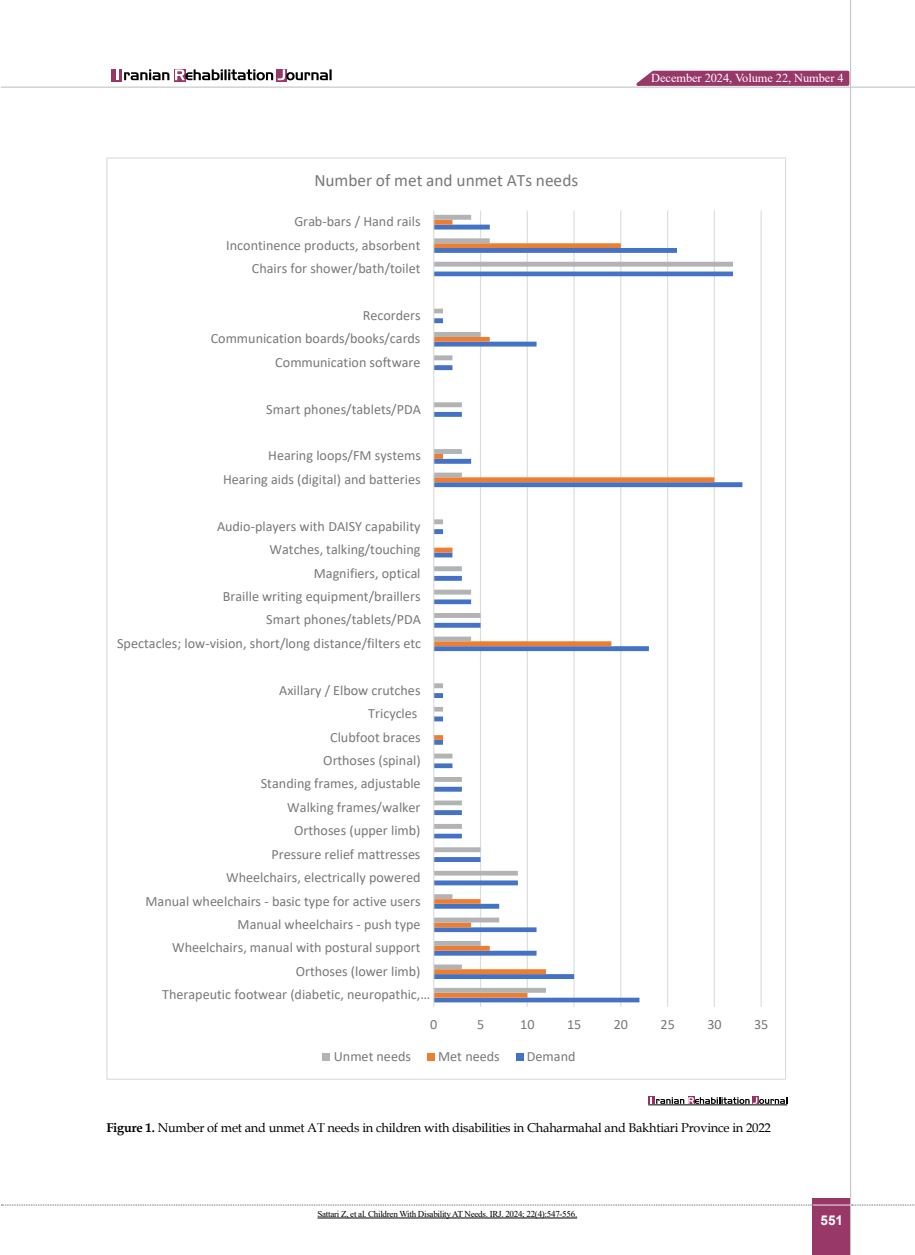
<style>
.page{position:relative;width:915px;height:1255px;background:#fff}
.page>*{position:absolute;margin:0;border:0;box-sizing:border-box;transform-origin:0 0}
.t1{font:17.4px "Calibri";color:#77787b}
.t2{font:14.1px "Calibri";color:#77787b}
.t3{font:14.1px "Times New Roman";color:#000}
.t4{font:700 13.5px "Arial";color:#fff}
.t5{font:12.75px "Book Antiqua";letter-spacing:-.015em;color:#000}
.t6{font:12.15px "Times New Roman";letter-spacing:-.005em;color:#fff}
.t7{font:9px "Times New Roman";letter-spacing:-.03em;color:#000}
.s1{font-weight:700}
</style>
<div class="page">
<hr style="left:1px;top:87px;width:913px;height:1px;background:#c2c4c6">
<div style="left:812px;top:1198px;width:38px;height:56px;background:#983868"></div>
<hr style="left:849px;top:0;width:1px;height:1254px;background:#c2c4c6">
<hr style="left:812px;top:1204px;width:38px;height:1px;background:#ebebec">
<svg style="left:1px;top:1204px;width:811px;height:1px"></svg>
<svg style="left:851px;top:1204px;width:64px;height:1px"></svg>
<div style="left:112px;top:69px;width:10px;height:13px;background:#983868"></div>
<svg style="left:174px;top:69px;width:12px;height:13px"></svg>
<svg style="left:276px;top:80px;width:11px;height:2px"></svg>
<svg style="left:175px;top:69px;width:156px;height:11px"></svg>
<svg style="left:124px;top:69px;width:45px;height:11px"></svg>
<svg style="left:116px;top:69px;width:2px;height:11px"></svg>
<svg style="left:629px;top:69px;width:221px;height:18px;background:#ac6187"></svg>
<hr style="left:480px;top:210px;width:1px;height:796px;background:#dcddde">
<hr style="left:526px;top:210px;width:1px;height:796px;background:#dcddde">
<hr style="left:573px;top:210px;width:1px;height:796px;background:#dcddde">
<hr style="left:620px;top:210px;width:1px;height:796px;background:#dcddde">
<hr style="left:666px;top:210px;width:2px;height:796px;background:#dcddde">
<hr style="left:713px;top:210px;width:1px;height:796px;background:#dcddde">
<hr style="left:760px;top:210px;width:1px;height:796px;background:#dcddde">
<svg style="left:434px;top:261px;width:308px;height:741px"></svg>
<svg style="left:434px;top:215px;width:298px;height:777px"></svg>
<hr style="left:433px;top:210px;width:1px;height:796px;background:#dcddde">
<div style="left:322px;top:1052px;width:8px;height:8px;background:#b1b3b5"></div>
<div style="left:427px;top:1052px;width:7px;height:8px;background:#ed7d31"></div>
<div style="left:515px;top:1052px;width:8px;height:8px;background:#4472c4"></div>
<div style="left:648px;top:1096px;width:6px;height:8px;background:#953263"></div>
<svg style="left:688px;top:1096px;width:6px;height:8px"></svg>
<svg style="left:752px;top:1096px;width:6px;height:8px"></svg>
<svg style="left:650px;top:1097px;width:137px;height:6px"></svg>
<hr style="left:648px;top:1104px;width:139px;height:1px;background:#000">
<hr style="left:317px;top:1217px;width:260px;height:1px;background:#000">
<p class="t1" style="left:314px;top:168px;width:265px">Number of met and unmet ATs needs</p>
<p class="t2" style="left:294px;top:212px;width:128px">Grab-bars / Hand rails</p>
<p class="t2" style="left:226px;top:235px;width:196px">Incontinence products, absorbent</p>
<p class="t2" style="left:252px;top:258px;width:170px">Chairs for shower/bath/toilet</p>
<p class="t2" style="left:362px;top:305px;width:59px">Recorders</p>
<p class="t2" style="left:211px;top:329px;width:211px">Communication boards/books/cards</p>
<p class="t2" style="left:275px;top:352px;width:147px">Communication software</p>
<p class="t2" style="left:266px;top:399px;width:156px">Smart phones/tablets/PDA</p>
<p class="t2" style="left:268px;top:446px;width:154px">Hearing loops/FM systems</p>
<p class="t2" style="left:223px;top:469px;width:199px">Hearing aids (digital) and batteries</p>
<p class="t2" style="left:217px;top:516px;width:205px">Audio-players with DAISY capability</p>
<p class="t2" style="left:269px;top:539px;width:152px">Watches, talking/touching</p>
<p class="t2" style="left:314px;top:563px;width:108px">Magnifiers, optical</p>
<p class="t2" style="left:223px;top:586px;width:199px">Braille writing equipment/braillers</p>
<p class="t2" style="left:266px;top:610px;width:156px">Smart phones/tablets/PDA</p>
<p class="t2" style="left:117px;top:633px;width:305px">Spectacles; low-vision, short/long distance/filters etc</p>
<p class="t2" style="left:279px;top:680px;width:143px">Axillary / Elbow crutches</p>
<p class="t2" style="left:368px;top:703px;width:51px">Tricycles</p>
<p class="t2" style="left:330px;top:727px;width:92px">Clubfoot braces</p>
<p class="t2" style="left:323px;top:750px;width:99px">Orthoses (spinal)</p>
<p class="t2" style="left:261px;top:774px;width:161px">Standing frames, adjustable</p>
<p class="t2" style="left:287px;top:797px;width:135px">Walking frames/walker</p>
<p class="t2" style="left:294px;top:820px;width:128px">Orthoses (upper limb)</p>
<p class="t2" style="left:271px;top:844px;width:150px">Pressure relief mattresses</p>
<p class="t2" style="left:226px;top:867px;width:196px">Wheelchairs, electrically powered</p>
<p class="t2" style="left:145px;top:891px;width:276px">Manual wheelchairs - basic type for active users</p>
<p class="t2" style="left:237px;top:914px;width:184px">Manual wheelchairs - push type</p>
<p class="t2" style="left:172px;top:937px;width:250px">Wheelchairs, manual with postural support</p>
<p class="t2" style="left:295px;top:961px;width:126px">Orthoses (lower limb)</p>
<p class="t2" style="left:162px;top:984px;width:269px">Therapeutic footwear (diabetic, neuropathic,…</p>
<p class="t6" style="left:651px;top:69px;width:194px">December 2024, Volume 22, Number 4</p>
<p class="t2" style="left:430px;top:1014px;width:9px">0</p>
<p class="t2" style="left:477px;top:1014px;width:9px">5</p>
<p class="t2" style="left:520px;top:1014px;width:16px">10</p>
<p class="t2" style="left:567px;top:1014px;width:16px">15</p>
<p class="t2" style="left:613px;top:1014px;width:16px">20</p>
<p class="t2" style="left:660px;top:1014px;width:16px">25</p>
<p class="t2" style="left:707px;top:1014px;width:16px">30</p>
<p class="t2" style="left:753px;top:1014px;width:16px">35</p>
<p class="t2" style="left:333px;top:1046px;width:79px">Unmet needs</p>
<p class="t2" style="left:438px;top:1046px;width:63px">Met needs</p>
<p class="t2" style="left:526px;top:1046px;width:50px">Demand</p>
<p class="t3" style="left:107px;top:1111px;width:154px">Bakhtiari Province in 2022</p>
<p class="t5" style="left:106px;top:1118px;width:665px"><span class="s1">Figure 1.</span> Number of met and unmet AT needs in children with disabilities in Chaharmahal and Bakhtiari Province in 2022</p>
<p class="t7" style="left:317px;top:1207px;width:261px">Sattari Z, et al. Children With Disability AT Needs. IRJ. 2024; 22(4):547-556.</p>
<p class="t4" style="left:820px;top:1210px;width:24px">551</p>
</div>
